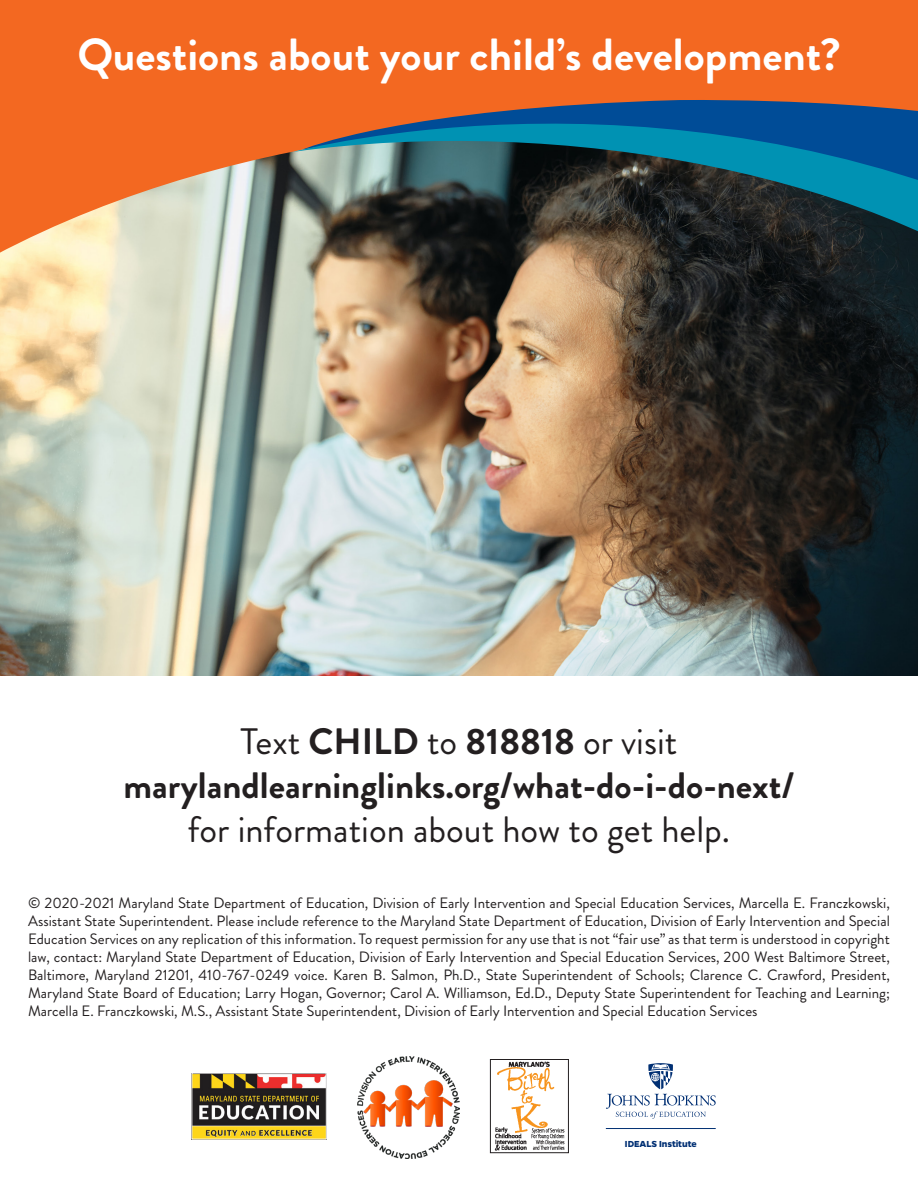
<style>
.page{position:relative;width:918px;height:1188px;background:#fff}
.page>*{position:absolute;margin:0;border:0;box-sizing:border-box;transform-origin:0 0}
.t1{font:700 45px "Brandon Grotesque";color:#fff}
.t2{font:36.75px "Brandon Grotesque";color:#231f20}
.t3{font:700 36.75px "Brandon Grotesque";color:#231f20}
.t4{font:15px/18px "Brandon Grotesque";color:#231f20;text-align:justify}
.t5{font:700 9.9px "Gentona";letter-spacing:-.01em;color:#002f73}
.s1{font-weight:700}
</style>
<div class="page">
<img style="left:0;top:258px;width:918px;height:417px">
<svg style="left:0;top:0;width:918px;height:258px;background:#e78046"></svg>
<div style="left:0;top:0;width:456px;height:77px;background:#f36821"></div>
<svg style="left:294px;top:44px;width:624px;height:214px;background:#67574b"></svg>
<img style="left:194px;top:1075px;width:130px;height:62px">
<svg style="left:606px;top:1063px;width:110px;height:56px"></svg>
<hr style="left:606px;top:1128px;width:110px;height:1px;background:#002f73">
<img style="left:357px;top:1057px;width:103px;height:101px">
<img style="left:494px;top:1061px;width:71px;height:90px">
<div style="left:490px;top:1059px;width:79px;height:94px;border:1px solid #231f20"></div>
<p class="t1" style="left:77px;top:23px;width:765px">Questions about your child’s development?</p>
<p class="t2" style="left:241px;top:716px;width:438px">Text <span class="s1">CHILD</span> to <span class="s1">818818</span> or visit</p>
<p class="t3" style="left:124px;top:760px;width:672px">marylandlearninglinks.org/what-do-i-do-next/</p>
<p class="t2" style="left:188px;top:804px;width:544px">for information about how to get help.</p>
<p class="t4" style="left:28px;top:894px;width:863px">© 2020-2021 Maryland State Department of Education, Division of Early Intervention and Special Education Services, Marcella E. Franczkowski, Assistant State Superintendent. Please include reference to the Maryland State Department of Education, Division of Early Intervention and Special Education Services on any replication of this information. To request permission for any use that is not “fair use” as that term is understood in copyright law, contact: Maryland State Department of Education, Division of Early Intervention and Special Education Services, 200 West Baltimore Street, Baltimore, Maryland 21201, 410-767-0249 voice. Karen B. Salmon, Ph.D., State Superintendent of Schools; Clarence C. Crawford, President, Maryland State Board of Education; Larry Hogan, Governor; Carol A. Williamson, Ed.D., Deputy State Superintendent for Teaching and Learning; Marcella E. Franczkowski, M.S., Assistant State Superintendent, Division of Early Intervention and Special Education Services</p>
<p class="t5" style="left:625px;top:1138px;width:73px">IDEALS Institute</p>
</div>
